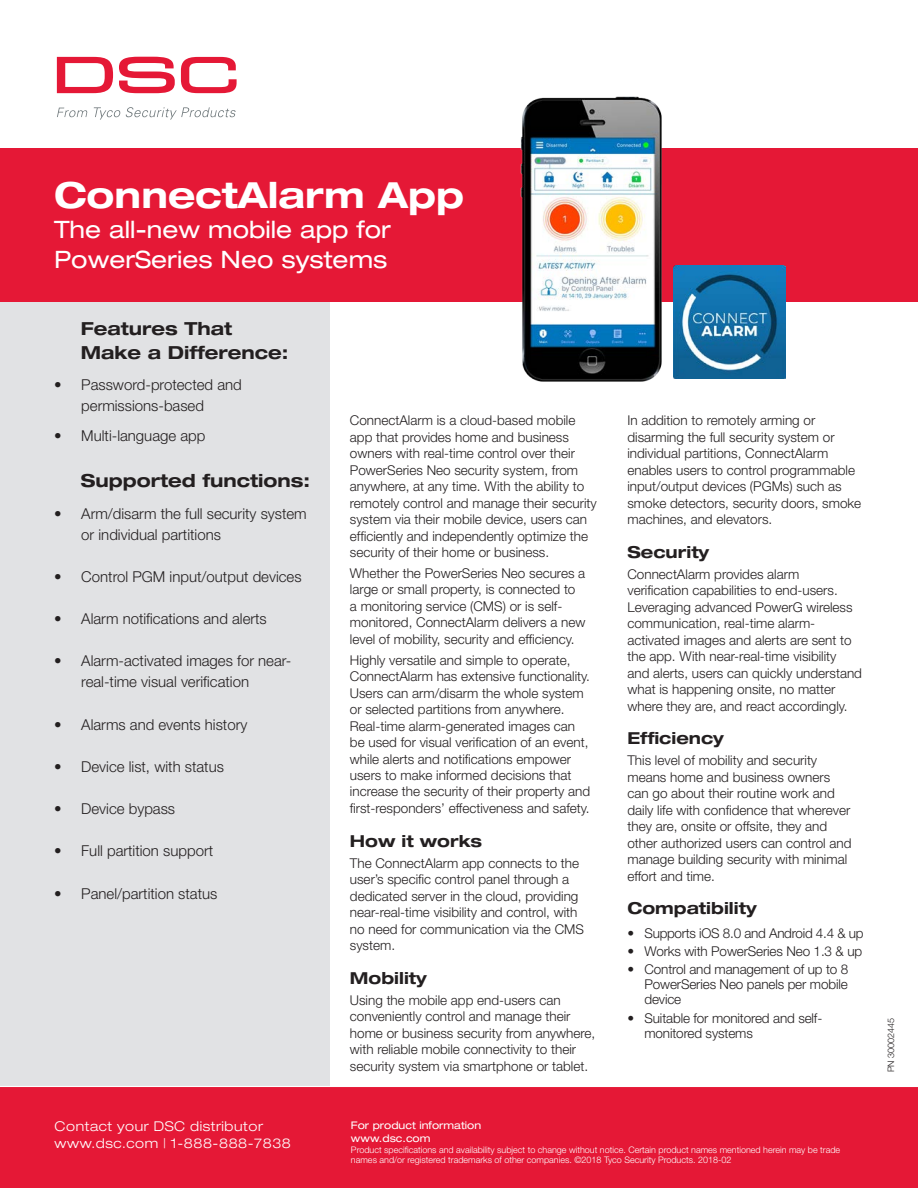
<style>
.page{position:relative;width:918px;height:1188px;background:#fff}
.page>*{position:absolute;margin:0;border:0;box-sizing:border-box;transform-origin:0 0}
.t1{font:700 expanded 36px "Helvetica Neue LT Std";color:#fff}
.t2{font:expanded 24px/30px "Helvetica Neue LT Std";color:#fff}
.t3{font:700 expanded 18px/24px "Helvetica Neue LT Std";color:#231f20}
.t4{font:700 expanded 16.5px "Helvetica Neue LT Std";color:#231f20}
.t5{font:300 15px/21px "Helvetica Neue LT Std";color:#231f20}
.t6{font:300 13.5px/16.5px "Helvetica Neue LT Pro";color:#231f20}
.t7{font:300 expanded 13.5px/16.5px "Helvetica Neue LT Pro";letter-spacing:.04em;color:#fff}
.t8{font:300 13.5px "Helvetica Neue LT Pro";letter-spacing:-.02em;color:#231f20}
.t9{font:expanded 10.5px/12.6px "Helvetica Neue LT Pro";color:#fff}
.t10{font:300 9px/10.8px "Helvetica Neue LT Pro";color:#fff}
.t11{font:300 9px "Helvetica Neue LT Pro";color:#231f20}
</style>
<div class="page">
<div style="left:0;top:162px;width:329px;height:1026px;background:#e1e2e4"></div>
<div style="left:0;top:148px;width:918px;height:154px;background:#e51836"></div>
<div style="left:0;top:1086px;width:918px;height:102px;background:#e51836"></div>
<img style="left:673px;top:266px;width:113px;height:112px">
<svg style="left:57px;top:57px;width:56px;height:36px"></svg>
<svg style="left:119px;top:57px;width:56px;height:36px"></svg>
<svg style="left:181px;top:57px;width:56px;height:36px"></svg>
<svg style="left:57px;top:108px;width:31px;height:9px"></svg>
<svg style="left:94px;top:107px;width:142px;height:13px"></svg>
<img style="left:520px;top:96px;width:142px;height:286px">
<h1 class="t1" style="left:54px;top:173px;width:412px">ConnectAlarm App</h1>
<h2 class="t2" style="left:54px;top:214px;width:338px">The all-new mobile app for<br>PowerSeries Neo systems</h2>
<h3 class="t3" style="left:81px;top:316px;width:209px">Features That<br>Make a Difference:</h3>
<p class="t5" style="left:81px;top:374px;width:162px;text-indent:-27px">• Password-protected and permissions-based</p>
<p class="t5" style="left:54px;top:425px;width:153px">• Multi-language app</p>
<h3 class="t3" style="left:81px;top:468px;width:231px">Supported functions:</h3>
<p class="t5" style="left:81px;top:502px;width:227px;text-indent:-27px">• Arm/disarm the full security system or individual partitions</p>
<p class="t5" style="left:54px;top:566px;width:249px">• Control PGM input/output devices</p>
<p class="t5" style="left:54px;top:608px;width:214px">• Alarm notifications and alerts</p>
<p class="t5" style="left:81px;top:650px;width:212px;text-indent:-27px">• Alarm-activated images for near&shy;real-time visual verification</p>
<p class="t5" style="left:54px;top:713px;width:195px">• Alarms and events history</p>
<p class="t5" style="left:54px;top:756px;width:171px">• Device list, with status</p>
<p class="t5" style="left:54px;top:798px;width:122px">• Device bypass</p>
<p class="t5" style="left:54px;top:840px;width:160px">• Full partition support</p>
<p class="t5" style="left:54px;top:882px;width:165px">• Panel/partition status</p>
<p class="t6" style="left:350px;top:412px;width:248px">ConnectAlarm is a cloud-based mobile app that provides home and business owners with real-time control over their PowerSeries Neo security system, from anywhere, at any time. With the ability to remotely control and manage their security system via their mobile device, users can efficiently and independently optimize the security of their home or business.</p>
<p class="t6" style="left:350px;top:564px;width:237px">Whether the PowerSeries Neo secures a large or small property, is connected to a monitoring service (CMS) or is self&shy;monitored, ConnectAlarm delivers a new level of mobility, security and efficiency.</p>
<p class="t6" style="left:350px;top:651px;width:242px">Highly versatile and simple to operate, ConnectAlarm has extensive functionality.<br>Users can arm/disarm the whole system or selected partitions from anywhere.<br>Real-time alarm-generated images can be used for visual verification of an event, while alerts and notifications empower users to make informed decisions that increase the security of their property and first-responders’ effectiveness and safety.</p>
<p class="t4" style="left:350px;top:831px;width:134px">How it works</p>
<p class="t6" style="left:350px;top:854px;width:236px">The ConnectAlarm app connects to the user’s specific control panel through a dedicated server in the cloud, providing near-real-time visibility and control, with no need for communication via the CMS system.</p>
<p class="t4" style="left:350px;top:968px;width:78px">Mobility</p>
<p class="t6" style="left:350px;top:991px;width:247px">Using the mobile app end-users can conveniently control and manage their home or business security from anywhere, with reliable mobile connectivity to their security system via smartphone or tablet.</p>
<p class="t6" style="left:627px;top:412px;width:235px">In addition to remotely arming or disarming the full security system or individual partitions, ConnectAlarm enables users to control programmable input/output devices (PGMs) such as smoke detectors, security doors, smoke machines, and elevators.</p>
<p class="t4" style="left:627px;top:542px;width:83px">Security</p>
<p class="t6" style="left:627px;top:565px;width:236px">ConnectAlarm provides alarm verification capabilities to end-users.<br>Leveraging advanced PowerG wireless communication, real-time alarm&shy;activated images and alerts are sent to the app. With near-real-time visibility<br>and alerts, users can quickly understand what is happening onsite, no matter where they are, and react accordingly.</p>
<p class="t4" style="left:627px;top:728px;width:98px">Efficiency</p>
<p class="t6" style="left:627px;top:752px;width:226px">This level of mobility and security means home and business owners can go about their routine work and daily life with confidence that wherever they are, onsite or offsite, they and other authorized users can control and manage building security with minimal effort and time.</p>
<p class="t4" style="left:627px;top:898px;width:131px">Compatibility</p>
<p class="t8" style="left:627px;top:925px;width:238px">• Supports iOS 8.0 and Android 4.4 &amp; up</p>
<p class="t6" style="left:627px;top:943px;width:236px">• Works with PowerSeries Neo 1.3 &amp; up</p>
<p class="t6" style="left:644px;top:962px;width:205px;line-height:15px;text-align:justify;text-indent:-17px">• Control and management of up to 8<br>PowerSeries Neo panels per mobile device</p>
<p class="t6" style="left:644px;top:1010px;width:179px;line-height:15px;text-indent:-17px">• Suitable for monitored and self&shy;monitored systems</p>
<p class="t7" style="left:55px;top:1118px;width:238px">Contact your DSC distributor www.dsc.com | 1-888-888-7838</p>
<p class="t9" style="left:351px;top:1119px;width:132px">For product information www.dsc.com</p>
<p class="t10" style="left:351px;top:1144px;width:491px">Product specifications and availability subject to change without notice. Certain product names mentioned herein may be trade names and/or registered trademarks of other companies. ©2018 Tyco Security Products. 2018-02</p>
<p class="t11" style="left:886px;top:1072px;width:56px;rotate:-90deg">PN 30002445</p>
</div>
